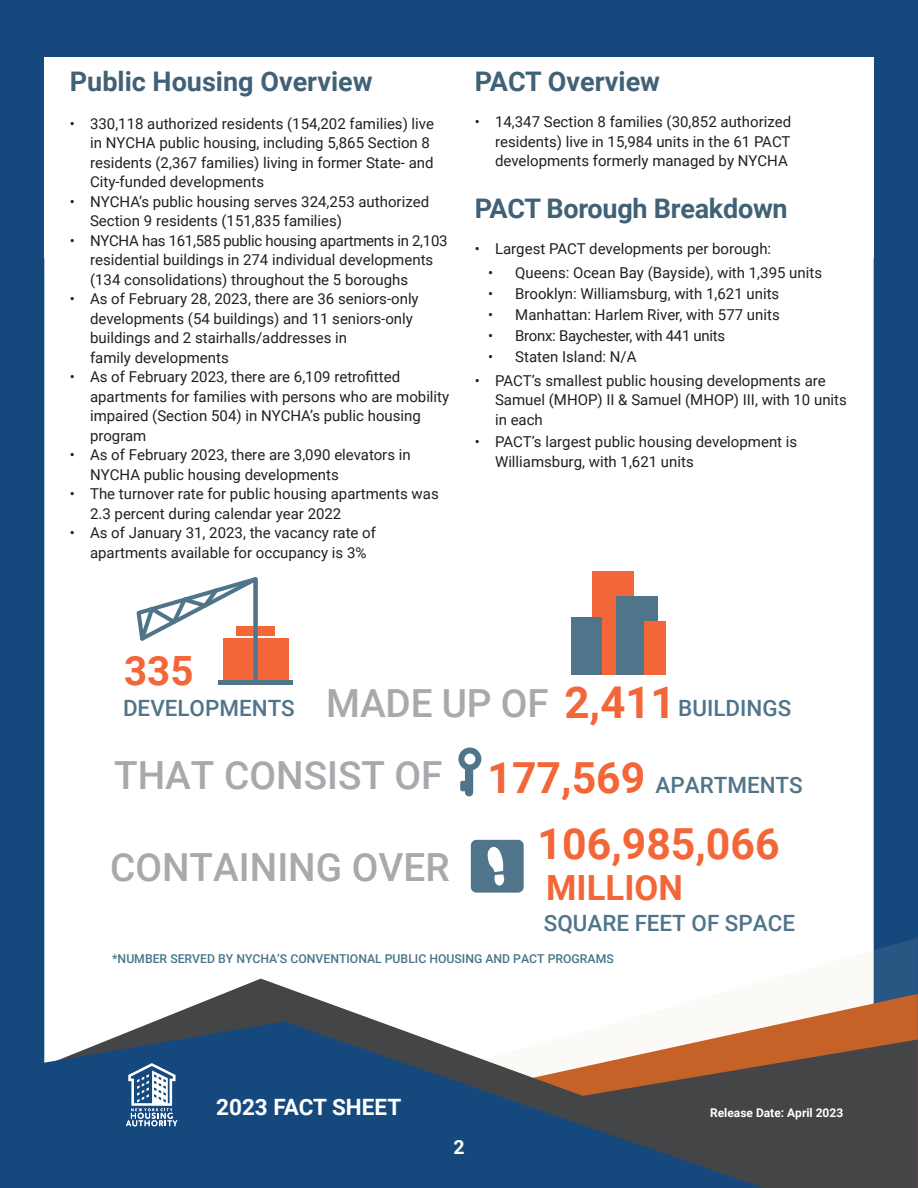
<style>
.page{position:relative;width:918px;height:1188px;background:#15497e}
.page>*{position:absolute;margin:0;border:0;box-sizing:border-box;transform-origin:0 0}
.t1{font:700 42.75px "Roboto";color:#f26638}
.t2{font:700 40.35px "Roboto";color:#f26638}
.t3{font:500 38.7px "Roboto";color:#a8a9ad}
.t4{font:700 34.65px "Roboto";color:#f26638}
.t5{font:700 27px "Roboto";color:#416176}
.t6{font:500 22.5px "Roboto";color:#50748a}
.t7{font:700 22.5px "Roboto";color:#fff}
.t8{font:700 19.5px "Roboto";color:#fff}
.t9{font:15px/19.5px "Roboto";color:#231f20}
.t10{font:15px "Roboto";letter-spacing:-.02em;color:#231f20}
.t11{font:500 12.3px "Roboto";color:#49748a}
.t12{font:700 12px "Roboto";color:#fff}
.s1{font-weight:700;font-size:43.8px;color:#f26638}
.s2{font-weight:700;font-size:42.75px;color:#f26638}
</style>
<div class="page">
<div style="left:44px;top:258px;width:830px;height:680px;background:#fff"></div>
<svg style="left:44px;top:938px;width:874px;height:56px;background:#e6ebf0"></svg>
<svg style="left:835px;top:994px;width:83px;height:46px;background:#c47649"></svg>
<svg style="left:664px;top:979px;width:171px;height:61px;background:#f3e1d5"></svg>
<svg style="left:764px;top:1040px;width:154px;height:148px;background:#4f4744"></svg>
<svg style="left:44px;top:1021px;width:720px;height:167px"></svg>
<svg style="left:44px;top:955px;width:620px;height:101px;background:#cbcfd4"></svg>
<div style="left:44px;top:58px;width:830px;height:200px;background:#fff"></div>
<svg style="left:126px;top:1064px;width:51px;height:62px"></svg>
<div style="left:592px;top:571px;width:42px;height:103px;background:#f26638"></div>
<div style="left:616px;top:596px;width:42px;height:78px;background:#50748a"></div>
<div style="left:571px;top:617px;width:31px;height:57px;background:#50748a"></div>
<div style="left:471px;top:840px;width:53px;height:53px;background:#50748a;border-radius:6px"></div>
<svg style="left:487px;top:846px;width:18px;height:40px"></svg>
<div style="left:645px;top:621px;width:21px;height:53px;background:#f26638"></div>
<div style="left:223px;top:638px;width:65px;height:43px;background:#f26638"></div>
<div style="left:236px;top:626px;width:39px;height:10px;background:#f26638"></div>
<svg style="left:134px;top:572px;width:126px;height:115px;background:#e5dbd9"></svg>
<hr style="left:218px;top:681px;width:75px;height:4px;background:#50748a">
<svg style="left:458px;top:748px;width:23px;height:48px"></svg>
<p class="t5" style="left:70px;top:63px;width:304px">Public Housing Overview</p>
<p class="t9" style="left:90px;top:113px;width:346px;text-indent:-20px">• 330,118 authorized residents (154,202 families) live in NYCHA public housing, including 5,865 Section 8 residents (2,367 families) living in former State- and City-funded developments</p>
<p class="t9" style="left:90px;top:191px;width:341px;text-indent:-20px">• NYCHA’s public housing serves 324,253 authorized<br>Section 9 residents (151,835 families)</p>
<p class="t9" style="left:90px;top:230px;width:359px;text-indent:-20px">• NYCHA has 161,585 public housing apartments in 2,103 residential buildings in 274 individual developments (134 consolidations) throughout the 5 boroughs</p>
<p class="t9" style="left:90px;top:288px;width:330px;text-indent:-20px">• As of February 28, 2023, there are 36 seniors-only developments (54 buildings) and 11 seniors-only buildings and 2 stairhalls/addresses in</p>
<p class="t9" style="left:90px;top:347px;width:140px">family developments</p>
<p class="t9" style="left:90px;top:366px;width:361px;text-indent:-20px">• As of February 2023, there are 6,109 retrofitted apartments for families with persons who are mobility impaired (Section 504) in NYCHA’s public housing program</p>
<p class="t9" style="left:90px;top:444px;width:322px;text-indent:-20px">• As of February 2023, there are 3,090 elevators in<br>NYCHA public housing developments</p>
<p class="t9" style="left:90px;top:483px;width:350px;text-indent:-20px">• The turnover rate for public housing apartments was<br>2.3 percent during calendar year 2022</p>
<p class="t9" style="left:90px;top:522px;width:287px;text-indent:-20px">• As of January 31, 2023, the vacancy rate of apartments available for occupancy is 3%</p>
<p class="t5" style="left:475px;top:63px;width:187px">PACT Overview</p>
<p class="t9" style="left:495px;top:111px;width:298px;text-align:justify;text-indent:-20px">• 14,347 Section 8 families (30,852 authorized residents) live in 15,984 units in the 61 PACT developments formerly managed by NYCHA</p>
<p class="t5" style="left:475px;top:189px;width:314px">PACT Borough Breakdown</p>
<p class="t9" style="left:475px;top:238px;width:298px">• Largest PACT developments per borough:</p>
<p class="t9" style="left:488px;top:262px;width:335px">• Queens: Ocean Bay (Bayside), with 1,395 units</p>
<p class="t9" style="left:488px;top:283px;width:293px">• Brooklyn: Williamsburg, with 1,621 units</p>
<p class="t9" style="left:488px;top:304px;width:293px">• Manhattan: Harlem River, with 577 units</p>
<p class="t10" style="left:488px;top:325px;width:238px">• Bronx: Baychester, with 441 units</p>
<p class="t9" style="left:488px;top:346px;width:150px">• Staten Island: N/A</p>
<p class="t9" style="left:475px;top:370px;width:353px">• PACT’s smallest public housing developments are</p>
<p class="t9" style="left:495px;top:390px;width:353px">Samuel (MHOP) II &amp; Samuel (MHOP) III, with 10 units in each</p>
<p class="t9" style="left:475px;top:432px;width:324px">• PACT’s largest public housing development is</p>
<p class="t9" style="left:495px;top:451px;width:200px">Williamsburg, with 1,621 units</p>
<p class="t2" style="left:124px;top:643px;width:71px">335</p>
<p class="t6" style="left:123px;top:692px;width:173px">DEVELOPMENTS</p>
<p class="t3" style="left:326px;top:676px;width:224px">MADE UP OF</p>
<p class="t6" style="left:565px;top:692px;width:228px"><span class="s1">2,411</span> BUILDINGS</p>
<p class="t3" style="left:114px;top:748px;width:690px">THAT CONSIST OF <span class="s2">177,569</span> <sub>APARTMENTS</sub></p>
<p class="t1" style="left:538px;top:813px;width:244px">106,985,066</p>
<p class="t4" style="left:546px;top:864px;width:138px">MILLION</p>
<p class="t6" style="left:544px;top:907px;width:253px">SQUARE FEET OF SPACE</p>
<p class="t11" style="left:112px;top:950px;width:503px">*NUMBER SERVED BY NYCHA’S CONVENTIONAL PUBLIC HOUSING AND PACT PROGRAMS</p>
<p class="t3" style="left:110px;top:841px;width:341px">CONTAINING OVER</p>
<p class="t7" style="left:216px;top:1091px;width:187px">2023 FACT SHEET</p>
<p class="t8" style="left:453px;top:1134px;width:13px">2</p>
<p class="t12" style="left:710px;top:1104px;width:135px">Release Date: April 2023</p>
</div>
